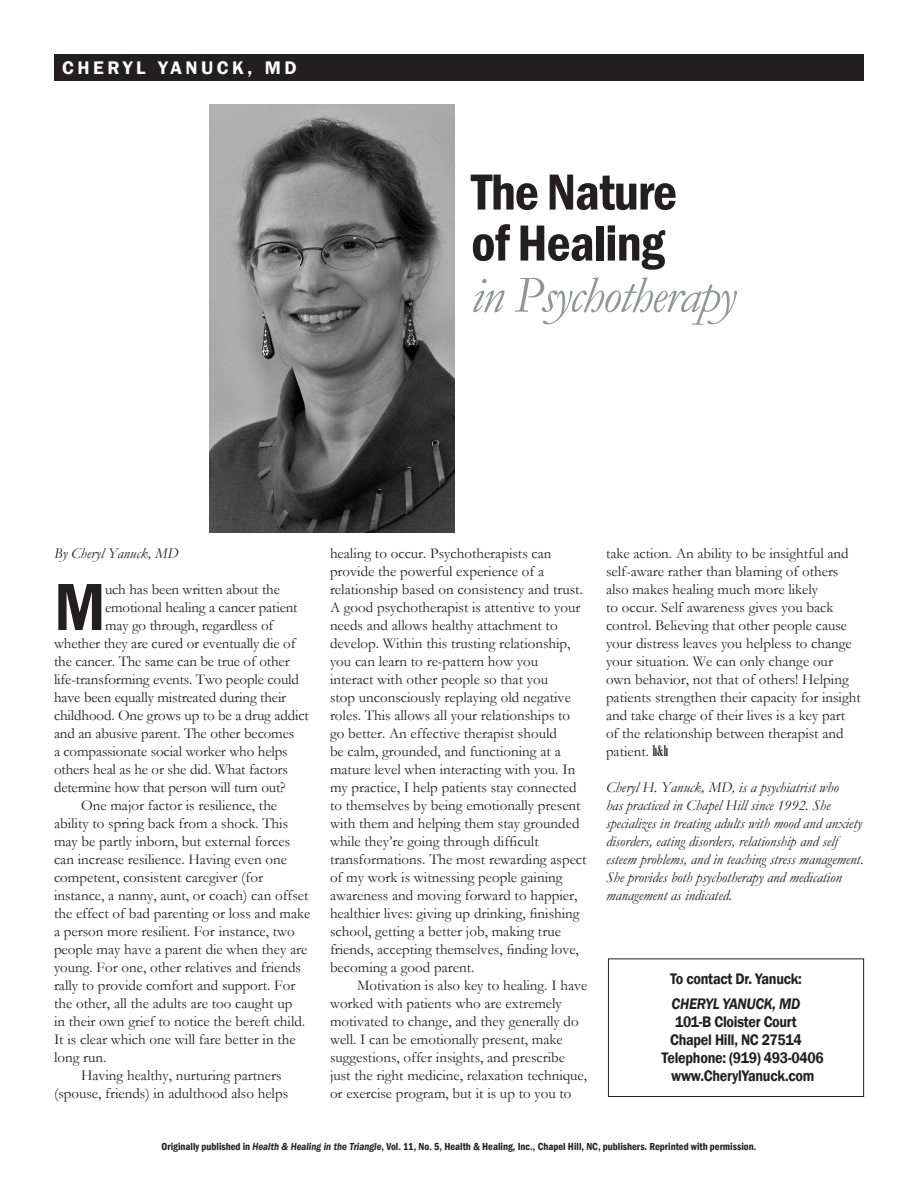
<style>
.page{position:relative;width:918px;height:1188px;background:#fff}
.page>*{position:absolute;margin:0;border:0;box-sizing:border-box;transform-origin:0 0}
.t1{font:600 condensed 69px "Franklin Gothic";color:#231f20}
.t2{font:600 condensed 52.5px/51px "Franklin Gothic";letter-spacing:-.02em;color:#231f20}
.t3{font:italic 52.5px "Garamond";letter-spacing:-.03em;color:#939598}
.t4{font:600 18.75px "Franklin Gothic";color:#fff}
.t5{font:600 15.75px "Franklin Gothic";letter-spacing:-.02em;color:#231f20;scale:.9 1}
.t6{font:italic 600 15.75px "Franklin Gothic";letter-spacing:-.02em;color:#231f20;scale:.9 1}
.t7{font:15px/18px "Garamond";color:#231f20}
.t8{font:italic 15px/18px "Garamond";color:#231f20}
.t9{font:600 condensed 10.5px "Franklin Gothic";color:#231f20}
.s1{font-family:"Onyx"}
.s2{font-style:italic;font-stretch:normal}
</style>
<div class="page">
<div style="left:54px;top:54px;width:810px;height:27px;background:#231f20"></div>
<div style="left:608px;top:958px;width:256px;height:139px;border:1px solid #231f20"></div>
<img style="left:210px;top:104px;width:245px;height:429px">
<p class="t4" style="left:62px;top:56px;width:15px">cheryl</p>
<p class="t4" style="left:158px;top:56px;width:123px">ya nuck, md</p>
<h2 class="t2" style="left:471px;top:166px;width:207px">The Nature of Healing</h2>
<h2 class="t3" style="left:471px;top:259px;width:266px">in Psychotherapy</h2>
<p class="t8" style="left:54px;top:544px;width:126px">By Cheryl Yanuck, MD</p>
<h1 class="t1" style="left:54px;top:561px;width:53px">M</h1>
<p class="t7" style="left:105px;top:580px;width:177px">uch has been written about the</p>
<p class="t7" style="left:105px;top:598px;width:194px">emotional healing a cancer patient</p>
<p class="t7" style="left:105px;top:616px;width:170px">may go through, regardless of</p>
<p class="t7" style="left:54px;top:634px;width:243px">whether they are cured or eventually die of</p>
<p class="t7" style="left:54px;top:652px;width:237px">the cancer. The same can be true of other</p>
<p class="t7" style="left:54px;top:670px;width:247px">life-transforming events. Two people could</p>
<p class="t7" style="left:54px;top:688px;width:234px">have been equally mistreated during their</p>
<p class="t7" style="left:54px;top:706px;width:256px">childhood. One grows up to be a drug addict</p>
<p class="t7" style="left:54px;top:724px;width:242px">and an abusive parent. The other becomes</p>
<p class="t7" style="left:54px;top:742px;width:235px">a compassionate social worker who helps</p>
<p class="t7" style="left:54px;top:760px;width:235px">others heal as he or she did. What factors</p>
<p class="t7" style="left:54px;top:778px;width:233px">determine how that person will turn out?</p>
<p class="t7" style="left:81px;top:796px;width:198px">One major factor is resilience, the</p>
<p class="t7" style="left:54px;top:814px;width:236px">ability to spring back from a shock. This</p>
<p class="t7" style="left:54px;top:832px;width:238px">may be partly inborn, but external forces</p>
<p class="t7" style="left:54px;top:850px;width:234px">can increase resilience. Having even one</p>
<p class="t7" style="left:54px;top:868px;width:211px">competent, consistent caregiver (for</p>
<p class="t7" style="left:54px;top:886px;width:256px">instance, a nanny, aunt, or coach) can offset</p>
<p class="t7" style="left:54px;top:904px;width:258px">the effect of bad parenting or loss and make</p>
<p class="t7" style="left:54px;top:922px;width:242px">a person more resilient. For instance, two</p>
<p class="t7" style="left:54px;top:940px;width:255px">people may have a parent die when they are</p>
<p class="t7" style="left:54px;top:958px;width:249px">young. For one, other relatives and friends</p>
<p class="t7" style="left:54px;top:976px;width:243px">rally to provide comfort and support. For</p>
<p class="t7" style="left:54px;top:994px;width:240px">the other, all the adults are too caught up</p>
<p class="t7" style="left:54px;top:1012px;width:253px">in their own grief to notice the bereft child.</p>
<p class="t7" style="left:54px;top:1030px;width:243px">It is clear which one will fare better in the</p>
<p class="t7" style="left:54px;top:1048px;width:54px">long run.</p>
<p class="t7" style="left:81px;top:1066px;width:202px">Having healthy, nurturing partners</p>
<p class="t7" style="left:54px;top:1084px;width:236px">(spouse, friends) in adulthood also helps</p>
<p class="t7" style="left:330px;top:544px;width:258px">healing to occur. Psychotherapists can provide the powerful experience of a relationship based on consistency and trust.<br>A good psychotherapist is attentive to your needs and allows healthy attachment to develop. Within this trusting relationship, you can learn to re-pattern how you<br>interact with other people so that you<br>stop unconsciously replaying old negative roles. This allows all your relationships to go better. An effective therapist should<br>be calm, grounded, and functioning at a mature level when interacting with you. In my practice, I help patients stay connected to themselves by being emotionally present with them and helping them stay grounded while they’re going through difficult transformations. The most rewarding aspect of my work is witnessing people gaining awareness and moving forward to happier, healthier lives: giving up drinking, finishing school, getting a better job, making true friends, accepting themselves, finding love, becoming a good parent.</p>
<p class="t7" style="left:330px;top:976px;width:259px;text-indent:27px">Motivation is also key to healing. I have worked with patients who are extremely motivated to change, and they generally do well. I can be emotionally present, make suggestions, offer insights, and prescribe just the right medicine, relaxation technique, or exercise program, but it is up to you to</p>
<p class="t7" style="left:606px;top:544px;width:256px">take action. An ability to be insightful and self-aware rather than blaming of others also makes healing much more likely<br>to occur. Self awareness gives you back control. Believing that other people cause your distress leaves you helpless to change your situation. We can only change our own behavior, not that of others! Helping patients strengthen their capacity for insight and take charge of their lives is a key part of the relationship between therapist and patient. <span class="s1">h&amp;h</span></p>
<p class="t8" style="left:606px;top:778px;width:259px">Cheryl H. Yanuck, MD, is a psychiatrist who<br>has practiced in Chapel Hill since 1992. She specializes in treating adults with mood and anxiety disorders, eating disorders, relationship and self esteem problems, and in teaching stress management.<br>She provides both psychotherapy and medication management as indicated.</p>
<p class="t5" style="left:670px;top:969px;width:148px">To contact Dr. Yanuck:</p>
<p class="t6" style="left:672px;top:993px;width:145px">CHERYL YANUCK, MD</p>
<p class="t5" style="left:675px;top:1012px;width:137px">101-B Cloister Court</p>
<p class="t5" style="left:670px;top:1030px;width:148px">Chapel Hill, NC 27514</p>
<p class="t5" style="left:662px;top:1048px;width:182px">Telephone: (919) 493-0406</p>
<p class="t5" style="left:671px;top:1066px;width:161px">www.CherylYanuck.com</p>
<p class="t9" style="left:162px;top:1139px;width:596px">Originally published in <span class="s2">Health &amp; Healing in the Triangle</span>, Vol. 11, No. 5, Health &amp; Healing, Inc., Chapel Hill, NC, publishers. Reprinted with permission.</p>
</div>
